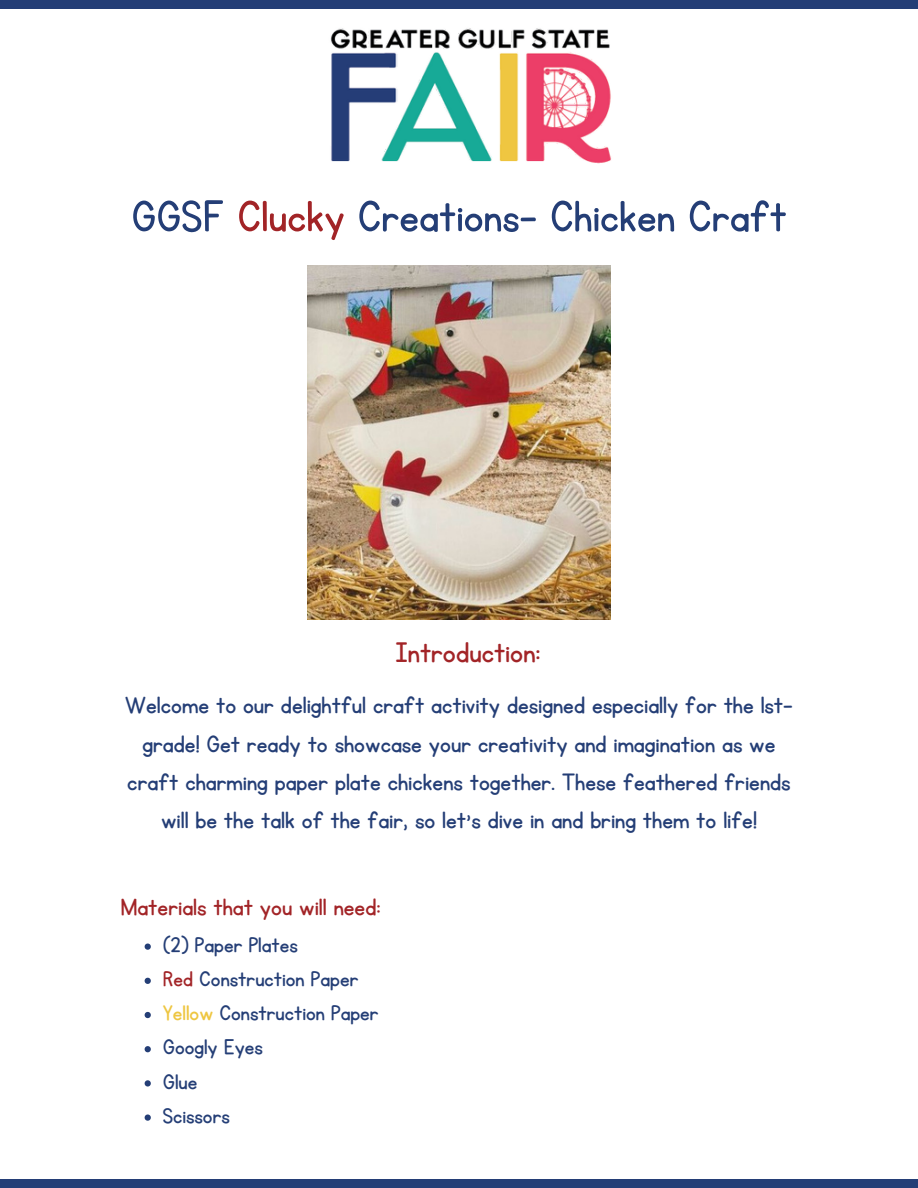
<style>
.page{position:relative;width:918px;height:1188px;background:#fff}
.page>*{position:absolute;margin:0;border:0;box-sizing:border-box;transform-origin:0 0}
.t1{font:50.55px "KG Primary Penmanship";color:#243e76}
.t2{font:33.15px "KG Primary Penmanship";color:#a22427}
.t3{font:27.6px/38.4px "KG Primary Penmanship";color:#243e76;text-align:center}
.t4{font:27.6px "KG Primary Penmanship";color:#a22427}
.t5{font:24.75px "KG Primary Penmanship";color:#243e76}
.s1{color:#a22427}
.s2{color:#eec641}
</style>
<div class="page">
<img style="left:308px;top:265px;width:302px;height:354px">
<svg style="left:145px;top:944px;width:6px;height:6px"></svg>
<svg style="left:145px;top:978px;width:6px;height:6px"></svg>
<svg style="left:145px;top:1012px;width:6px;height:6px"></svg>
<svg style="left:145px;top:1046px;width:6px;height:6px"></svg>
<svg style="left:145px;top:1080px;width:6px;height:7px"></svg>
<svg style="left:145px;top:1114px;width:6px;height:7px"></svg>
<div style="left:0;top:1179px;width:918px;height:9px;background:#243e76"></div>
<div style="left:0;top:0;width:918px;height:9px;background:#243e76"></div>
<img style="left:330px;top:28px;width:282px;height:136px">
<h1 class="t1" style="left:131px;top:192px;width:657px">GGSF <span class="s1">Clucky</span> Creations- Chicken Craft</h1>
<h2 class="t2" style="left:396px;top:637px;width:146px">Introduction:</h2>
<p class="t3" style="left:125px;top:687px;width:670px">Welcome to our delightful craft activity designed especially for the 1st&shy;grade! Get ready to showcase your creativity and imagination as we craft charming paper plate chickens together. These feathered friends will be the talk of the fair, so let's dive in and bring them to life!</p>
<h3 class="t4" style="left:121px;top:894px;width:262px">Materials that you will need:</h3>
<h3 class="t5" style="left:163px;top:933px;width:137px">(2) Paper Plates</h3>
<p class="t5" style="left:163px;top:967px;width:197px"><span class="s1">Red</span> Construction Paper</p>
<p class="t5" style="left:163px;top:1001px;width:217px"><span class="s2">Yellow</span> Construction Paper</p>
<p class="t5" style="left:163px;top:1035px;width:101px">Googly Eyes</p>
<p class="t5" style="left:163px;top:1069px;width:36px">Glue</p>
<p class="t5" style="left:163px;top:1104px;width:69px">Scissors</p>
</div>
